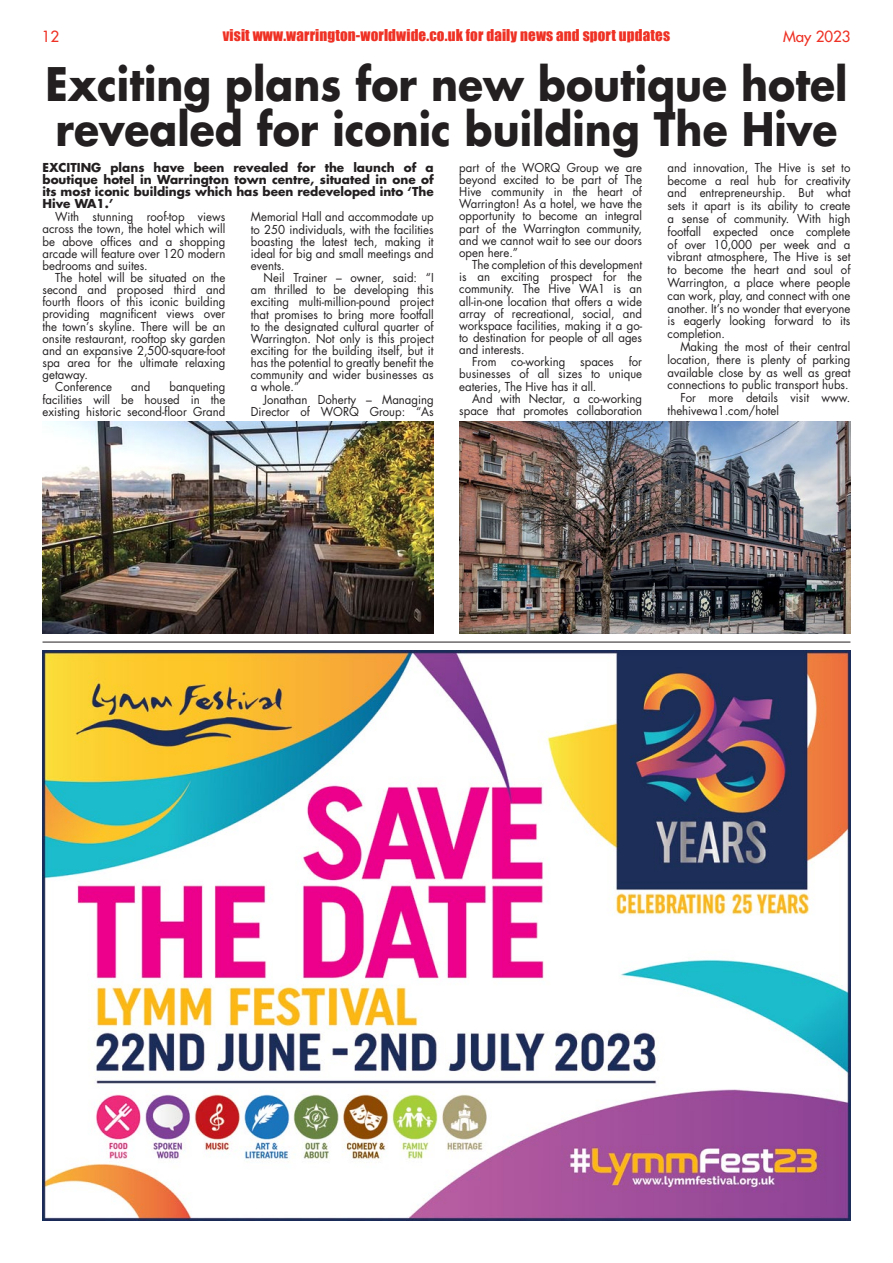
<style>
.page{position:relative;width:893px;height:1263px;background:#fff}
.page>*{position:absolute;margin:0;border:0;box-sizing:border-box;transform-origin:0 0}
.t1{font:700 45px/45px "Futura Std";color:#231f20;scale:.91 1}
.t2{font:15px "Impact";letter-spacing:.01em;color:#ee3124}
.t3{font:500 15px "Futura Std";color:#ee3124}
.t4{font:12px/12.1px "Futura Std";color:#231f20;text-align:justify;scale:.95 1}
.t5{font:700 12px/12px "Futura Std";color:#231f20;text-align:justify}
</style>
<div class="page">
<hr style="left:43px;top:642px;width:807px;height:1px;background:#231f20">
<img style="left:459px;top:421px;width:391px;height:213px">
<img style="left:43px;top:421px;width:391px;height:213px">
<img style="left:43px;top:651px;width:807px;height:569px">
<p class="t3" style="left:42px;top:27px;width:19px">12</p>
<p class="t2" style="left:223px;top:24px;width:449px">visit www.warrington-worldwide.co.uk for daily news and sport updates</p>
<p class="t3" style="left:783px;top:27px;width:69px">May 2023</p>
<h1 class="t1" style="left:46px;top:61px;width:883px">Exciting plans for new boutique hotel revealed for iconic building The Hive</h1>
<p class="t5" style="left:43px;top:161px;width:393px">EXCITING plans have been revealed for the launch of a boutique hotel in Warrington town centre, situated in one of its most iconic buildings which has been redeveloped into ‘The Hive WA1.’</p>
<p class="t4" style="left:43px;top:211px;width:194px;text-indent:13px">With stunning roof-top views across the town, the hotel which will be above offices and a shopping arcade will feature over 120 modern bedrooms and suites.</p>
<p class="t4" style="left:55px;top:272px;width:181px">The hotel will be situated on the</p>
<p class="t4" style="left:43px;top:284px;width:194px">second and proposed third and</p>
<p class="t4" style="left:43px;top:296px;width:194px">fourth floors of this iconic building</p>
<p class="t4" style="left:43px;top:308px;width:194px">providing magnificent views over</p>
<p class="t4" style="left:43px;top:320px;width:194px">the town’s skyline. There will be an</p>
<p class="t4" style="left:43px;top:332px;width:194px">onsite restaurant, rooftop sky garden</p>
<p class="t4" style="left:43px;top:345px;width:194px">and an expansive 2,500-square-foot</p>
<p class="t4" style="left:43px;top:357px;width:194px">spa area for the ultimate relaxing</p>
<p class="t4" style="left:43px;top:369px;width:49px">getaway.</p>
<p class="t4" style="left:55px;top:381px;width:61px">Conference</p>
<p class="t4" style="left:131px;top:381px;width:22px">and</p>
<p class="t4" style="left:251px;top:211px;width:194px">Memorial Hall and accommodate up to 250 individuals, with the facilities boasting the latest tech, making it ideal for big and small meetings and events.</p>
<p class="t4" style="left:251px;top:272px;width:194px;text-indent:13px">Neil Trainer – owner, said: “I am thrilled to be developing this exciting multi-million-pound project that promises to bring more footfall to the designated cultural quarter of Warrington. Not only is this project exciting for the building itself, but it has the potential to greatly benefit the community and wider businesses as a whole.”</p>
<p class="t4" style="left:251px;top:393px;width:194px;text-align:right">Jonathan Doherty – Managing<br>Director of WORQ Group: “As</p>
<p class="t4" style="left:43px;top:381px;width:194px;text-indent:127px">banqueting facilities will be housed in the existing historic second-floor Grand</p>
<p class="t4" style="left:459px;top:161px;width:194px">part of the WORQ Group we are beyond excited to be part of The Hive community in the heart of Warrington! As a hotel, we have the opportunity to become an integral part of the Warrington community, and we cannot wait to see our doors open here.”</p>
<p class="t4" style="left:459px;top:259px;width:194px;text-indent:13px">The completion of this development is an exciting prospect for the community. The Hive WA1 is an all-in-one location that offers a wide array of recreational, social, and workspace facilities, making it a go&shy;to destination for people of all ages and interests.</p>
<p class="t4" style="left:459px;top:356px;width:194px;text-indent:13px">From co-working spaces for businesses of all sizes to unique eateries, The Hive has it all.</p>
<p class="t4" style="left:459px;top:392px;width:194px;text-align:right">And with Nectar, a co-working space that promotes collaboration</p>
<p class="t4" style="left:668px;top:161px;width:194px;line-height:12.8px">and innovation, The Hive is set to become a real hub for creativity and entrepreneurship. But what sets it apart is its ability to create a sense of community. With high footfall expected once complete of over 10,000 per week and a vibrant atmosphere, The Hive is set to become the heart and soul of Warrington, a place where people can work, play, and connect with one another. It’s no wonder that everyone is eagerly looking forward to its completion.</p>
<p class="t4" style="left:680px;top:341px;width:181px">Making the most of their central</p>
<p class="t4" style="left:668px;top:353px;width:194px">location, there is plenty of parking</p>
<p class="t4" style="left:668px;top:366px;width:194px">available close by as well as great</p>
<p class="t4" style="left:668px;top:379px;width:192px">connections to public transport hubs.</p>
<p class="t4" style="left:680px;top:392px;width:181px">For more details visit www.</p>
<p class="t4" style="left:668px;top:405px;width:119px">thehivewa1.com/hotel</p>
</div>
